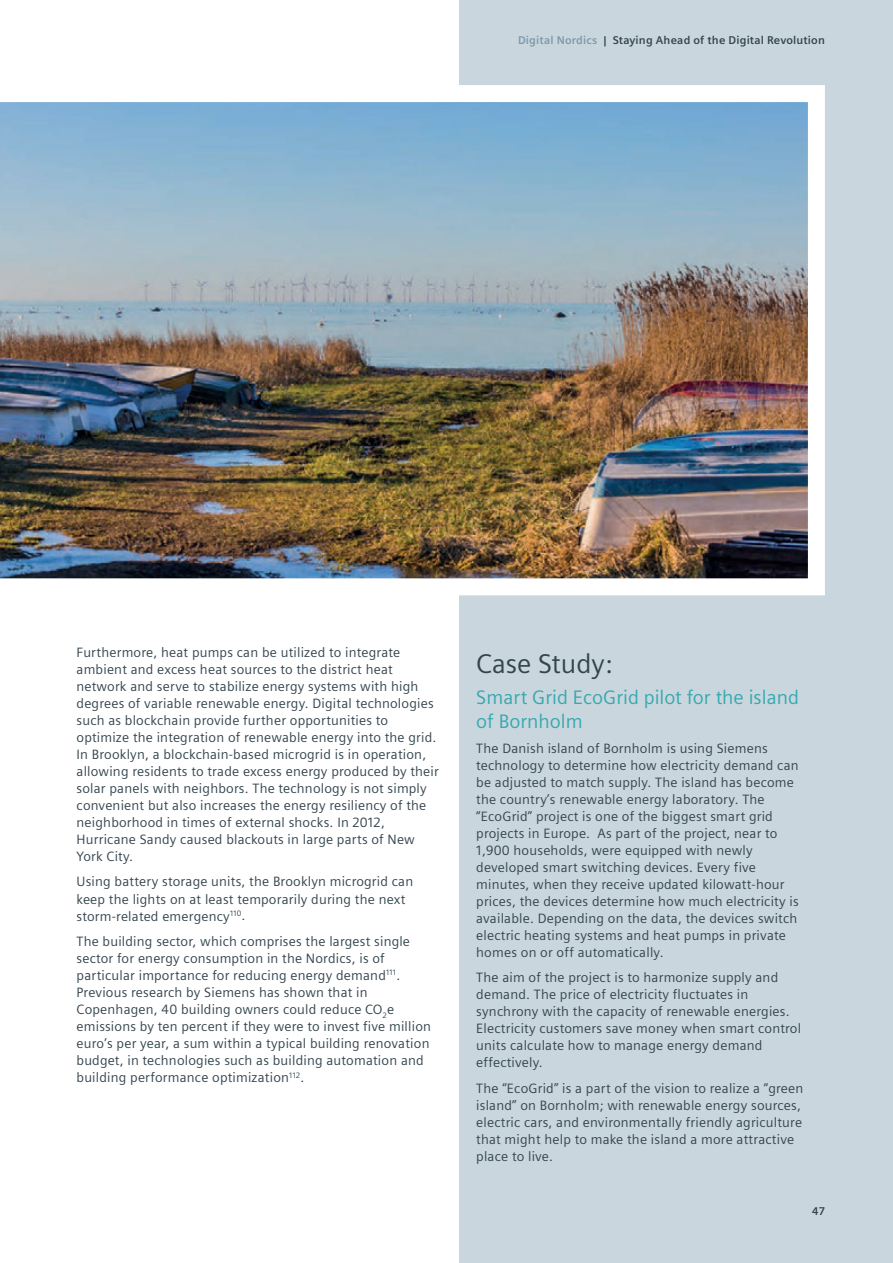
<style>
.page{position:relative;width:893px;height:1263px;background:#fff}
.page>*{position:absolute;margin:0;border:0;box-sizing:border-box;transform-origin:0 0}
.t1{font:27px "Siemens Sans";color:#33444d}
.t2{font:19.5px/23.4px "Siemens Sans";color:#36a9af}
.t3{font:13.5px/17px "Siemens Sans";letter-spacing:.015em;color:#33444d}
.t4{font:700 11.25px "Siemens Sans";letter-spacing:.015em;color:#33444d}
.s1{color:#7b99a9}
</style>
<div class="page">
<div style="left:459px;top:0;width:434px;height:1263px;background:#c9d6de"></div>
<img style="left:0;top:85px;width:825px;height:510px">
<p class="t4" style="left:518px;top:34px;width:308px"><span class="s1">Digital Nordics</span> | Staying Ahead of the Digital Revolution</p>
<p class="t3" style="left:77px;top:644px;width:364px">Furthermore, heat pumps can be utilized to integrate ambient and excess heat sources to the district heat network and serve to stabilize energy systems with high degrees of variable renewable energy. Digital technologies such as blockchain provide further opportunities to optimize the integration of renewable energy into the grid.<br>In Brooklyn, a blockchain-based microgrid is in operation, allowing residents to trade excess energy produced by their solar panels with neighbors. The technology is not simply convenient but also increases the energy resiliency of the neighborhood in times of external shocks. In 2012, Hurricane Sandy caused blackouts in large parts of New York City.</p>
<p class="t3" style="left:77px;top:873px;width:338px">Using battery storage units, the Brooklyn microgrid can keep the lights on at least temporarily during the next storm-related emergency<sup>110</sup>.</p>
<p class="t3" style="left:77px;top:933px;width:356px">The building sector, which comprises the largest single sector for energy consumption in the Nordics, is of particular importance for reducing energy demand<sup>111</sup>.<br>Previous research by Siemens has shown that in Copenhagen, 40 building owners could reduce CO<sub>2</sub>e emissions by ten percent if they were to invest five million euro’s per year, a sum within a typical building renovation budget, in technologies such as building automation and building performance optimization<sup>112</sup>.</p>
<h1 class="t1" style="left:476px;top:648px;width:138px">Case Study:</h1>
<h2 class="t2" style="left:476px;top:686px;width:324px">Smart Grid EcoGrid pilot for the island of Bornholm</h2>
<p class="t3" style="left:476px;top:740px;width:324px">The Danish island of Bornholm is using Siemens technology to determine how electricity demand can be adjusted to match supply. The island has become the country’s renewable energy laboratory. The “EcoGrid” project is one of the biggest smart grid projects in Europe. As part of the project, near to 1,900 households, were equipped with newly developed smart switching devices. Every five minutes, when they receive updated kilowatt-hour prices, the devices determine how much electricity is available. Depending on the data, the devices switch electric heating systems and heat pumps in private homes on or off automatically.</p>
<p class="t3" style="left:476px;top:969px;width:326px">The aim of the project is to harmonize supply and demand. The price of electricity fluctuates in synchrony with the capacity of renewable energies.<br>Electricity customers save money when smart control units calculate how to manage energy demand effectively.</p>
<p class="t3" style="left:476px;top:1080px;width:329px">The “EcoGrid” is a part of the vision to realize a “green island” on Bornholm; with renewable energy sources, electric cars, and environmentally friendly agriculture that might help to make the island a more attractive place to live.</p>
<p class="t4" style="left:812px;top:1205px;width:15px">47</p>
</div>
